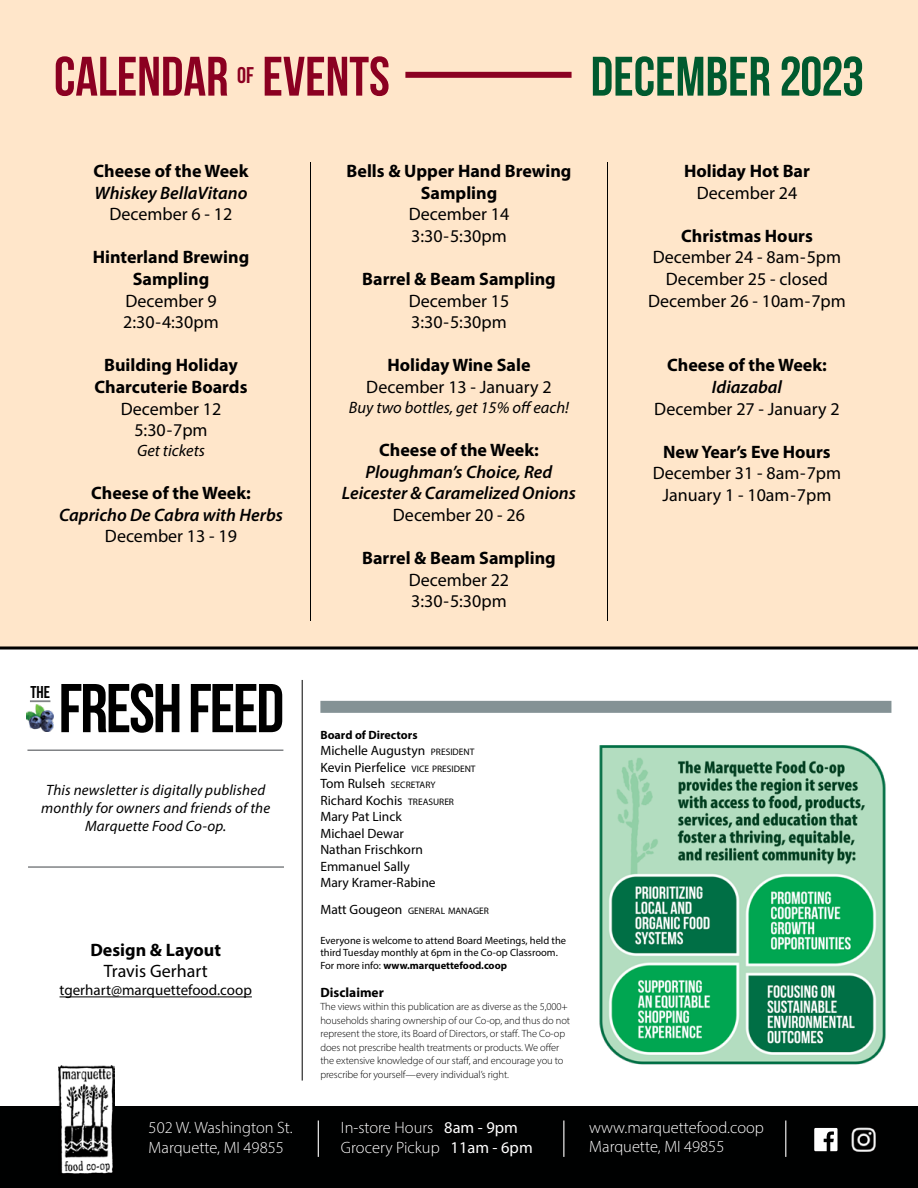
<style>
.page{position:relative;width:918px;height:1188px;background:#fff}
.page>*{position:absolute;margin:0;border:0;box-sizing:border-box;transform-origin:0 0}
.t1{font:700 68.85px "Bebas Neue";letter-spacing:-.03em;color:#000}
.t2{font:55.5px "Bebas Neue";color:#8b0021}
.t3{font:55.5px "Bebas Neue";color:#005a2f}
.t4{font:22.8px "Bebas Neue";color:#8b0021}
.t5{font:18px/21.6px "Myriad Pro";color:#000}
.t6{font:700 18px/21.6px "Myriad Pro";color:#000;text-align:center}
.t7{font:italic 600 18px/21.6px "Myriad Pro";color:#000;text-align:center}
.t8{font:700 17.1px "Bebas Neue";color:#000}
.t9{font:300 16.5px/19.8px "Myriad Pro";color:#fff}
.t10{font:italic 16.5px "Myriad Pro";color:#000}
.t11{font:italic 15px/18px "Myriad Pro";letter-spacing:.01em;color:#000;text-align:center}
.t12{font:15px "Myriad Pro";color:#000}
.t13{font:13.5px/16.5px "Myriad Pro";color:#000}
.t14{font:700 13.5px "Myriad Pro";color:#000}
.t15{font:700 12px "Myriad Pro";color:#000}
.t16{font:300 10.5px/13.5px "Myriad Pro";letter-spacing:-.01em;color:#000}
.t17{font:10.5px/12.6px "Myriad Pro";color:#000}
.t18{font:9.45px "Myriad Pro";color:#000}
.s1{font-size:9.45px}
.s2{font-size:13.5px}
.s3{font-weight:700}
.s4{font-weight:400}
</style>
<div class="page">
<div style="left:0;top:1107px;width:918px;height:81px;background:#000101"></div>
<hr style="left:318px;top:1121px;width:1px;height:36px;background:#fff">
<hr style="left:563px;top:1121px;width:1px;height:36px;background:#fff">
<hr style="left:785px;top:1121px;width:1px;height:36px;background:#fff">
<img style="left:59px;top:1065px;width:55px;height:109px">
<svg style="left:814px;top:1128px;width:24px;height:23px"></svg>
<img style="left:851px;top:1127px;width:25px;height:25px">
<div style="left:0;top:0;width:918px;height:648px;background:#ffe6ca"></div>
<div style="left:405px;top:72px;width:167px;height:6px;background:#8b0021"></div>
<hr style="left:310px;top:162px;width:1px;height:459px;background:#000">
<hr style="left:607px;top:162px;width:1px;height:459px;background:#000">
<hr style="left:60px;top:997px;width:192px;height:1px;background:#000">
<hr style="left:27px;top:749px;width:256px;height:2px;background:#808285">
<hr style="left:28px;top:866px;width:256px;height:2px;background:#808285">
<img style="left:27px;top:704px;width:27px;height:27px">
<hr style="left:30px;top:700px;width:20px;height:2px;background:#808285">
<hr style="left:302px;top:680px;width:1px;height:401px;background:#000">
<div style="left:320px;top:701px;width:571px;height:12px;background:#849295"></div>
<svg style="left:0;top:646px;width:918px;height:4px;background:#3f3c38"></svg>
<img style="left:599px;top:745px;width:287px;height:320px">
<h2 class="t2" style="left:54px;top:46px;width:176px">CALENDAR</h2>
<h3 class="t4" style="left:237px;top:62px;width:18px">OF</h3>
<h2 class="t2" style="left:262px;top:46px;width:129px">EVENTS</h2>
<h2 class="t3" style="left:591px;top:46px;width:275px">DECEMBER 2023</h2>
<h3 class="t6" style="left:94px;top:160px;width:156px">Cheese of the Week</h3>
<h3 class="t7" style="left:94px;top:181px;width:155px">Whiskey BellaVitano</h3>
<h3 class="t5" style="left:110px;top:203px;width:124px">December 6 - 12</h3>
<h3 class="t6" style="left:93px;top:246px;width:158px">Hinterland Brewing<br>Sampling</h3>
<h3 class="t5" style="left:123px;top:289px;width:97px">December 9<br>2:30-4:30pm</h3>
<h3 class="t6" style="left:94px;top:354px;width:155px">Building Holiday<br>Charcuterie Boards</h3>
<h3 class="t5" style="left:121px;top:397px;width:102px;text-align:center">December 12<br>5:30-7pm</h3>
<h3 class="t10" style="left:137px;top:440px;width:69px">Get tickets</h3>
<h3 class="t6" style="left:91px;top:482px;width:161px">Cheese of the Week:</h3>
<h3 class="t7" style="left:59px;top:504px;width:225px">Capricho De Cabra with Herbs</h3>
<h3 class="t5" style="left:105px;top:525px;width:134px">December 13 - 19</h3>
<h3 class="t8" style="left:30px;top:683px;width:21px">THE</h3>
<h1 class="t1" style="left:59px;top:671px;width:227px">FRESH FEED</h1>
<h3 class="t11" style="left:41px;top:780px;width:230px">This newsletter is digitally published monthly for owners and friends of the<br>Marquette Food Co-op.</h3>
<h3 class="t6" style="left:90px;top:938px;width:132px">Design &amp; Layout</h3>
<h3 class="t5" style="left:104px;top:960px;width:105px">Travis Gerhart</h3>
<h3 class="t12" style="left:60px;top:981px;width:194px">tgerhart@marquettefood.coop</h3>
<h3 class="t6" style="left:347px;top:160px;width:226px">Bells &amp; Upper Hand Brewing<br>Sampling</h3>
<h3 class="t5" style="left:409px;top:203px;width:102px">December 14<br>3:30-5:30pm</h3>
<h3 class="t6" style="left:362px;top:268px;width:195px">Barrel &amp; Beam Sampling</h3>
<h3 class="t5" style="left:409px;top:289px;width:102px">December 15<br>3:30-5:30pm</h3>
<h3 class="t6" style="left:388px;top:354px;width:144px">Holiday Wine Sale</h3>
<h3 class="t5" style="left:366px;top:376px;width:187px">December 13 - January 2</h3>
<h3 class="t10" style="left:349px;top:397px;width:222px">Buy two bottles, get 15% off each!</h3>
<h3 class="t6" style="left:379px;top:439px;width:161px">Cheese of the Week:</h3>
<h3 class="t7" style="left:342px;top:460px;width:235px">Ploughman’s Choice, Red<br>Leicester &amp; Caramelized Onions</h3>
<h3 class="t5" style="left:393px;top:504px;width:134px">December 20 - 26</h3>
<h3 class="t6" style="left:362px;top:547px;width:195px">Barrel &amp; Beam Sampling</h3>
<h3 class="t5" style="left:409px;top:568px;width:102px">December 22<br>3:30-5:30pm</h3>
<p class="t15" style="left:320px;top:727px;width:99px">Board of Directors</p>
<p class="t13" style="left:320px;top:742px;width:157px">Michelle Augustyn <span class="s1">PRESIDENT<br></span>Kevin Pierfelice <span class="s1">VICE PRESIDENT<br></span>Tom Rulseh <span class="s1">SECRETARY<br></span>Richard Kochis <span class="s1">TREASURER<br></span>Mary Pat Linck<br>Michael Dewar<br>Nathan Frischkorn<br>Emmanuel Sally<br>Mary Kramer-Rabine</p>
<p class="t18" style="left:320px;top:905px;width:170px"><span class="s2">Matt Gougeon</span> GENERAL MANAGER</p>
<p class="t17" style="left:320px;top:934px;width:247px">Everyone is welcome to attend Board Meetings, held the third Tuesday monthly at 6pm in the Co-op Classroom.<br>For more info: <span class="s3">www.marquettefood.coop</span></p>
<p class="t14" style="left:320px;top:983px;width:65px">Disclaimer</p>
<p class="t16" style="left:320px;top:1000px;width:251px">The views within this publication are as diverse as the 5,000+ households sharing ownership of our Co-op, and thus do not represent the store, its Board of Directors, or staff. The Co-op does not prescribe health treatments or products. We offer the extensive knowledge of our staff, and encourage you to prescribe for yourself—every individual’s right.</p>
<h3 class="t6" style="left:684px;top:160px;width:127px">Holiday Hot Bar</h3>
<h3 class="t5" style="left:697px;top:181px;width:102px">December 24</h3>
<h3 class="t6" style="left:681px;top:224px;width:133px">Christmas Hours</h3>
<h3 class="t5" style="left:648px;top:246px;width:199px;text-align:center">December 24 - 8am-5pm<br>December 25 - closed<br>December 26 - 10am-7pm</h3>
<h3 class="t6" style="left:667px;top:354px;width:161px">Cheese of the Week:</h3>
<h3 class="t7" style="left:712px;top:376px;width:72px">Idiazabal</h3>
<h3 class="t5" style="left:654px;top:397px;width:187px">December 27 - January 2</h3>
<h3 class="t6" style="left:663px;top:440px;width:169px">New Year’s Eve Hours</h3>
<h3 class="t5" style="left:653px;top:462px;width:190px;text-align:center">December 31 - 8am-7pm<br>January 1 - 10am-7pm</h3>
<h3 class="t9" style="left:149px;top:1117px;width:146px">502 W. Washington St.<br>Marquette, MI 49855</h3>
<h3 class="t9" style="left:589px;top:1117px;width:176px">www.marquettefood.coop<br>Marquette, MI 49855</h3>
<h3 class="t9" style="left:341px;top:1117px;width:193px">In-store Hours <span class="s4">8am - 9pm<br></span>Grocery Pickup <span class="s4">11am - 6pm</span></h3>
</div>
